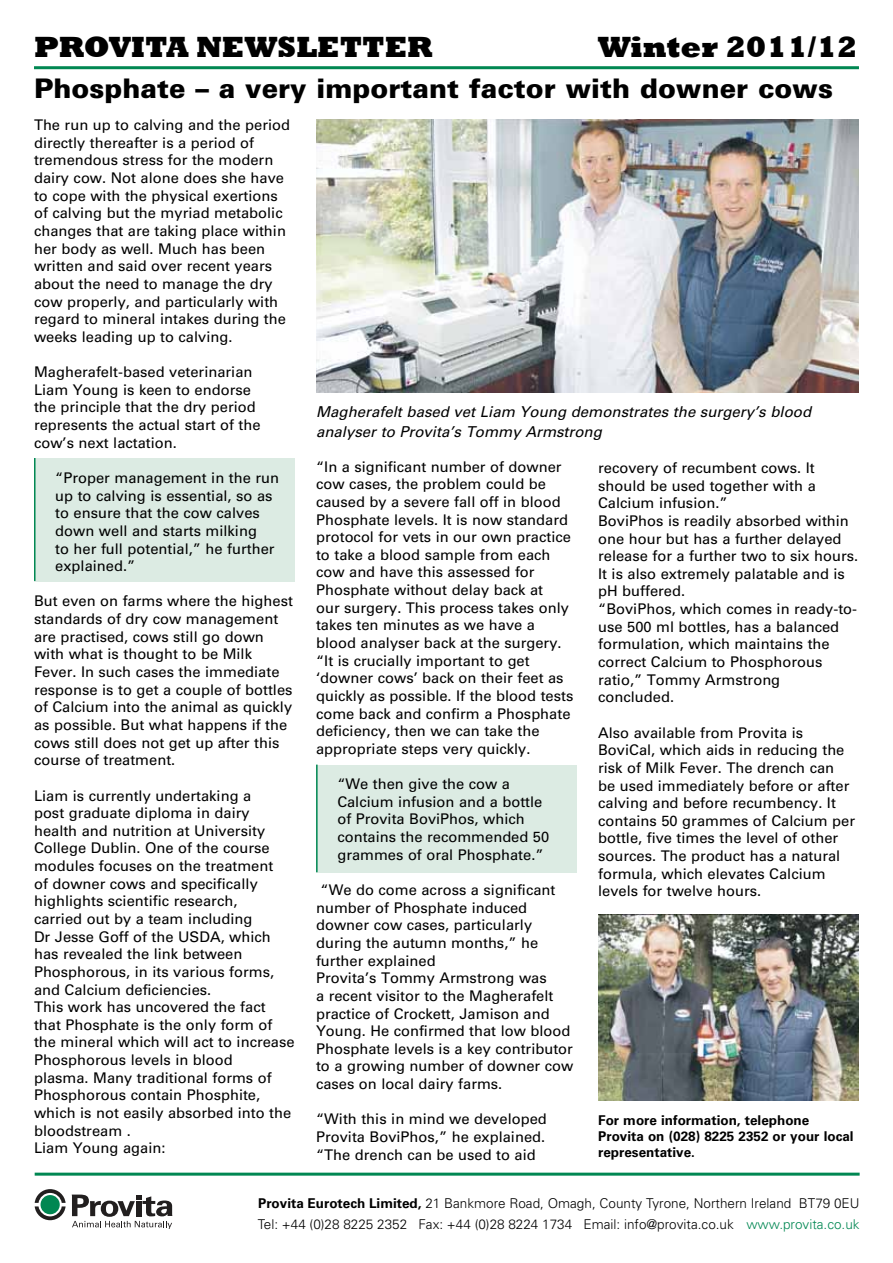
<style>
.page{position:relative;width:893px;height:1263px;background:#fff}
.page>*{position:absolute;margin:0;border:0;box-sizing:border-box;transform-origin:0 0}
.t1{font:800 30px "Rockwell";color:#000}
.t2{font:900 27px "Univers";color:#000}
.t3{font:italic 15px/19.5px "Univers";color:#000}
.t4{font:14.7px/17.7px "Univers";color:#000}
.t5{font:300 13.5px/21px "Univers";color:#000}
.t6{font:700 13.5px/16.2px "Univers";color:#000}
.s1{font-weight:700}
.s2{color:#008752}
</style>
<div class="page">
<div style="left:316px;top:765px;width:261px;height:107px;background:#dcebe3"></div>
<hr style="left:316px;top:765px;width:2px;height:107px;background:#008752">
<div style="left:34px;top:458px;width:261px;height:123px;background:#dcebe3"></div>
<img style="left:316px;top:119px;width:543px;height:273px">
<img style="left:598px;top:914px;width:261px;height:186px">
<hr style="left:34px;top:458px;width:2px;height:123px;background:#008752">
<hr style="left:35px;top:1172px;width:825px;height:3px;background:#008752">
<svg style="left:35px;top:1189px;width:31px;height:31px"></svg>
<svg style="left:72px;top:1194px;width:100px;height:35px"></svg>
<hr style="left:34px;top:66px;width:825px;height:3px;background:#008752">
<h1 class="t1" style="left:34px;top:30px;width:400px">PROVITA NEWSLETTER</h1>
<h1 class="t1" style="left:598px;top:30px;width:261px">Winter 2011/12</h1>
<h2 class="t2" style="left:34px;top:71px;width:800px">Phosphate – a very important factor with downer cows</h2>
<p class="t4" style="left:34px;top:116px;width:258px">The run up to calving and the period directly thereafter is a period of tremendous stress for the modern dairy cow. Not alone does she have to cope with the physical exertions of calving but the myriad metabolic changes that are taking place within her body as well. Much has been written and said over recent years about the need to manage the dry cow properly, and particularly with regard to mineral intakes during the weeks leading up to calving.</p>
<p class="t4" style="left:34px;top:363px;width:228px">Magherafelt-based veterinarian<br>Liam Young is keen to endorse the principle that the dry period represents the actual start of the cow’s next lactation.</p>
<p class="t4" style="left:55px;top:469px;width:225px">“Proper management in the run up to calving is essential, so as to ensure that the cow calves down well and starts milking<br>to her full potential,” he further explained.”</p>
<p class="t4" style="left:34px;top:592px;width:260px">But even on farms where the highest standards of dry cow management are practised, cows still go down with what is thought to be Milk<br>Fever. In such cases the immediate response is to get a couple of bottles of Calcium into the animal as quickly as possible. But what happens if the cows still does not get up after this course of treatment.</p>
<p class="t4" style="left:34px;top:786px;width:262px">Liam is currently undertaking a<br>post graduate diploma in dairy health and nutrition at University<br>College Dublin. One of the course modules focuses on the treatment<br>of downer cows and specifically highlights scientific research,<br>carried out by a team including<br>Dr Jesse Goff of the USDA, which has revealed the link between<br>Phosphorous, in its various forms, and Calcium deficiencies.<br>This work has uncovered the fact that Phosphate is the only form of the mineral which will act to increase<br>Phosphorous levels in blood<br>plasma. Many traditional forms of<br>Phosphorous contain Phosphite, which is not easily absorbed into the bloodstream .<br>Liam Young again:</p>
<p class="t3" style="left:316px;top:402px;width:497px">Magherafelt based vet Liam Young demonstrates the surgery’s blood analyser to Provita’s Tommy Armstrong</p>
<p class="t4" style="left:316px;top:458px;width:259px">“In a significant number of downer cow cases, the problem could be caused by a severe fall off in blood Phosphate levels. It is now standard protocol for vets in our own practice to take a blood sample from each cow and have this assessed for Phosphate without delay back at<br>our surgery. This process takes only takes ten minutes as we have a blood analyser back at the surgery. “It is crucially important to get ‘downer cows’ back on their feet as quickly as possible. If the blood tests come back and confirm a Phosphate deficiency, then we can take the appropriate steps very quickly.</p>
<p class="t4" style="left:337px;top:775px;width:213px">“We then give the cow a<br>Calcium infusion and a bottle of Provita BoviPhos, which contains the recommended 50 grammes of oral Phosphate.”</p>
<p class="t4" style="left:316px;top:881px;width:259px;text-indent:4px">“We do come across a significant number of Phosphate induced downer cow cases, particularly during the autumn months,” he further explained<br>Provita’s Tommy Armstrong was<br>a recent visitor to the Magherafelt practice of Crockett, Jamison and<br>Young. He confirmed that low blood<br>Phosphate levels is a key contributor to a growing number of downer cow cases on local dairy farms.</p>
<p class="t4" style="left:316px;top:1110px;width:232px;text-align:justify">“With this in mind we developed Provita BoviPhos,” he explained. “The drench can be used to aid</p>
<p class="t4" style="left:598px;top:459px;width:262px">recovery of recumbent cows. It should be used together with a<br>Calcium infusion.”<br>BoviPhos is readily absorbed within one hour but has a further delayed release for a further two to six hours.<br>It is also extremely palatable and is pH buffered.<br>“BoviPhos, which comes in ready-to&shy;use 500 ml bottles, has a balanced formulation, which maintains the correct Calcium to Phosphorous ratio,” Tommy Armstrong concluded.</p>
<p class="t4" style="left:598px;top:724px;width:258px">Also available from Provita is BoviCal, which aids in reducing the risk of Milk Fever. The drench can be used immediately before or after calving and before recumbency. It contains 50 grammes of Calcium per bottle, five times the level of other sources. The product has a natural formula, which elevates Calcium levels for twelve hours.</p>
<p class="t6" style="left:598px;top:1112px;width:257px">For more information, telephone<br>Provita on (028) 8225 2352 or your local representative.</p>
<p class="t5" style="left:258px;top:1193px;width:603px"><span class="s1">Provita Eurotech Limited,</span> 21 Bankmore Road, Omagh, County Tyrone, Northern Ireland BT79 0EU<br>Tel: +44 (0)28 8225 2352 Fax: +44 (0)28 8224 1734 Email: info@provita.co.uk <span class="s2">www.provita.co.uk</span></p>
</div>
